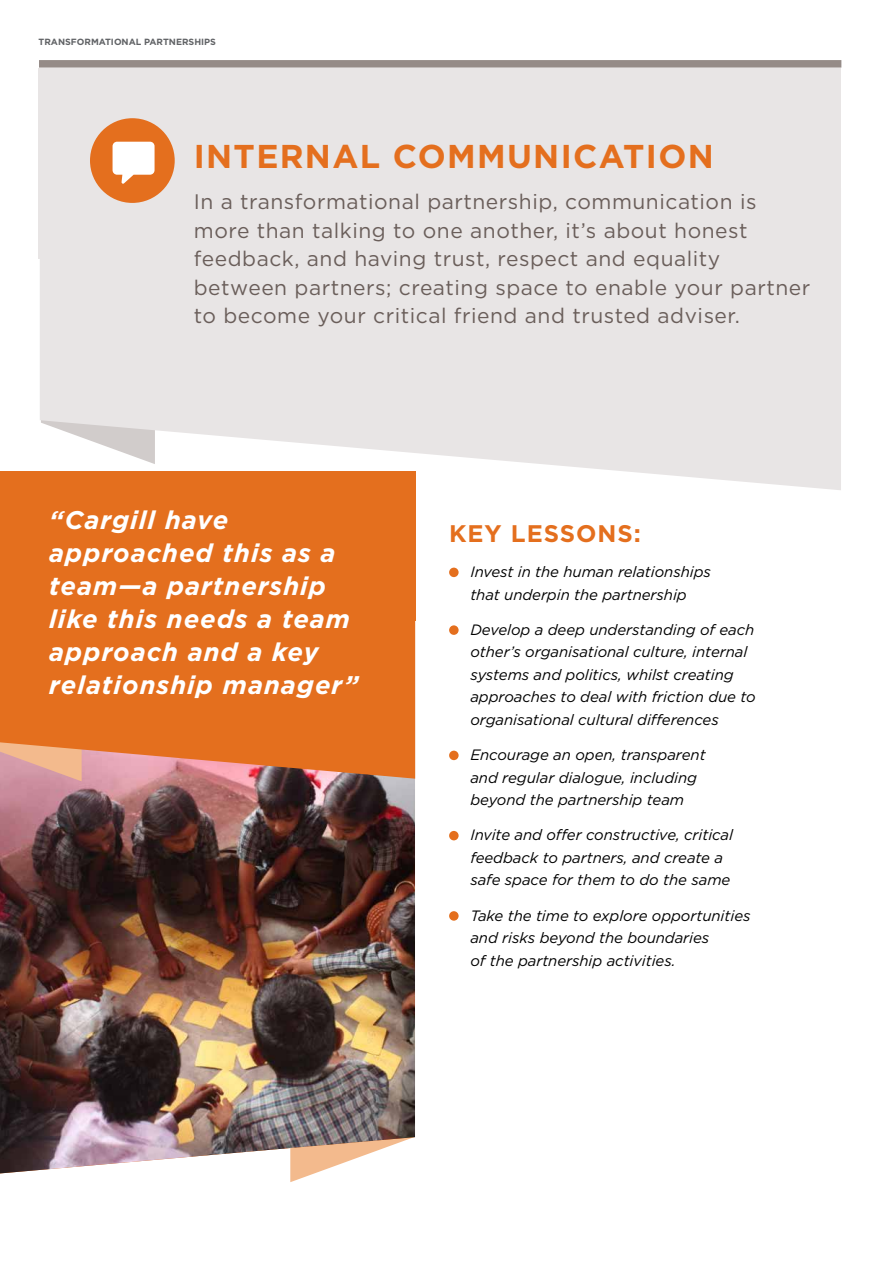
<style>
.page{position:relative;width:893px;height:1263px;background:#fff}
.page>*{position:absolute;margin:0;border:0;box-sizing:border-box;transform-origin:0 0}
.t1{font:700 33px "Gotham";letter-spacing:.04em;color:#e46f1e}
.t2{font:italic 700 25.5px/33px "Gotham";letter-spacing:.04em;color:#fff}
.t3{font:700 24px "Gotham";letter-spacing:.04em;color:#e46f1e}
.t4{font:21px/28.5px "Gotham";letter-spacing:.025em;color:#6a5e5a}
.t5{font:italic 15px/22.5px "Gotham";letter-spacing:-.005em;color:#000}
.t6{font:700 9px "Gotham";color:#616366}
</style>
<div class="page">
<svg style="left:40px;top:259px;width:801px;height:231px;background:#eae7e7"></svg>
<div style="left:39px;top:68px;width:802px;height:191px;background:#e8e5e5"></div>
<div style="left:39px;top:60px;width:802px;height:8px;background:#958b87"></div>
<svg style="left:290px;top:1173px;width:25px;height:9px"></svg>
<img style="left:0;top:779px;width:415px;height:394px">
<div style="left:90px;top:118px;width:85px;height:85px;background:#e46f1e;border-radius:50%"></div>
<svg style="left:113px;top:142px;width:42px;height:42px"></svg>
<div style="left:449px;top:568px;width:10px;height:9px;background:#e46f1e;border-radius:50%"></div>
<svg style="left:449px;top:625px;width:10px;height:10px"></svg>
<div style="left:449px;top:751px;width:10px;height:9px;background:#e46f1e;border-radius:50%"></div>
<div style="left:449px;top:831px;width:10px;height:9px;background:#e46f1e;border-radius:50%"></div>
<div style="left:449px;top:911px;width:10px;height:10px;background:#e46f1e;border-radius:50%"></div>
<svg style="left:0;top:620px;width:415px;height:159px;background:#e2742c"></svg>
<div style="left:0;top:471px;width:415px;height:149px;background:#e46f1e"></div>
<p class="t6" style="left:39px;top:36px;width:179px">TRANSFORMATIONAL PARTNERSHIPS</p>
<h1 class="t1" style="left:194px;top:137px;width:521px">INTERNAL COMMUNICATION</h1>
<p class="t4" style="left:194px;top:187px;width:618px">In a transformational partnership, communication is more than talking to one another, it’s about honest feedback, and having trust, respect and equality between partners; creating space to enable your partner to become your critical friend and trusted adviser.</p>
<h2 class="t2" style="left:49px;top:503px;width:311px">“Cargill have approached this as a team—a partnership like this needs a team approach and a key relationship manager”</h2>
<h3 class="t3" style="left:449px;top:519px;width:193px">KEY LESSONS:</h3>
<p class="t5" style="left:470px;top:560px;width:242px">Invest in the human relationships that underpin the partnership</p>
<p class="t5" style="left:470px;top:618px;width:287px">Develop a deep understanding of each other’s organisational culture, internal systems and politics, whilst creating approaches to deal with friction due to organisational cultural differences</p>
<p class="t5" style="left:470px;top:743px;width:237px">Encourage an open, transparent and regular dialogue, including beyond the partnership team</p>
<p class="t5" style="left:470px;top:823px;width:264px">Invite and offer constructive, critical feedback to partners, and create a safe space for them to do the same</p>
<p class="t5" style="left:470px;top:904px;width:282px">Take the time to explore opportunities and risks beyond the boundaries<br>of the partnership activities.</p>
</div>
